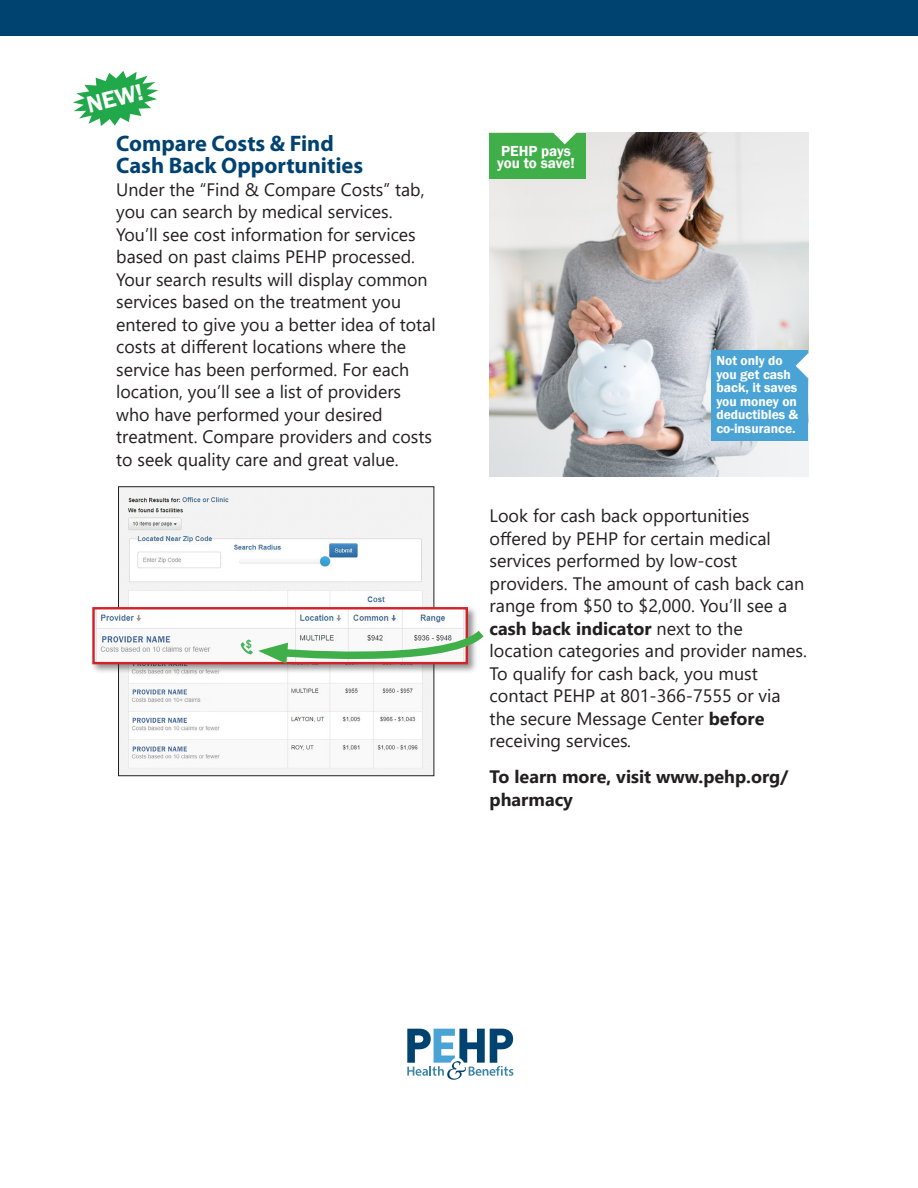
<style>
.page{position:relative;width:918px;height:1188px;background:#fff}
.page>*{position:absolute;margin:0;border:0;box-sizing:border-box;transform-origin:0 0}
.t1{font:600 24.15px "Franklin Gothic";color:#fff}
.t2{font:700 22.5px/22.5px "Myriad Pro";color:#004270}
.t3{font:18px/22.5px "Segoe UI";color:#231f20}
.t4{font:700 18px/22.5px "Segoe UI";color:#231f20}
.t5{font:600 15px/12px "Franklin Gothic";color:#fff}
.t6{font:600 13.5px/13.5px "Franklin Gothic";color:#fff}
.t7{font:700 11.1px "Arial";color:#47b157}
.s1{font-weight:700}
.s2{font-style:italic}
</style>
<div class="page">
<div style="left:0;top:0;width:918px;height:36px;background:#004270"></div>
<img style="left:120px;top:488px;width:312px;height:286px">
<div style="left:118px;top:486px;width:316px;height:290px;border:1px solid #231f20"></div>
<div style="left:90px;top:605px;width:388px;height:69px;background:#231f20;opacity:.5"></div>
<img style="left:95px;top:610px;width:370px;height:51px">
<div style="left:92px;top:607px;width:376px;height:57px;border:2px solid #d1232a"></div>
<img style="left:489px;top:133px;width:319px;height:344px">
<div style="left:489px;top:133px;width:96px;height:46px;background:#40ae49"></div>
<svg style="left:552px;top:132px;width:25px;height:12px"></svg>
<div style="left:712px;top:350px;width:96px;height:91px;background:#4aa3d5"></div>
<svg style="left:796px;top:353px;width:13px;height:25px"></svg>
<svg style="left:407px;top:1029px;width:106px;height:51px"></svg>
<svg style="left:73px;top:71px;width:85px;height:55px"></svg>
<svg style="left:241px;top:623px;width:243px;height:43px"></svg>
<p class="t1" style="left:84px;top:91px;width:59px;rotate:-14deg">NEW!</p>
<p class="t2" style="left:116px;top:131px;width:248px">Compare Costs &amp; Find<br>Cash Back Opportunities</p>
<p class="t3" style="left:116px;top:176px;width:321px">Under the “Find &amp; Compare Costs” tab, you can search by medical services.<br>You’ll see cost information for services based on past claims PEHP processed.<br>Your search results will display common services based on the treatment you entered to give you a better idea of total costs at different locations where the service has been performed. For each location, you’ll see a list of providers who have performed your desired treatment. Compare providers and costs to seek quality care and great value.</p>
<p class="t7" style="left:246px;top:636px;width:8px">$</p>
<p class="t5" style="left:497px;top:146px;width:79px">PEHP pays you to save!</p>
<p class="t6" style="left:716px;top:354px;width:83px">Not only do you get cash back, it saves you money on deductibles &amp; co-insurance.</p>
<p class="t3" style="left:490px;top:503px;width:316px">Look for cash back opportunities offered by PEHP for certain medical services performed by low-cost providers. The amount of cash back can range from $50 to $2,000. You’ll see a</p>
<p class="t3" style="left:490px;top:616px;width:319px"><span class="s1">cash back indicator</span> next to the location categories and provider names.</p>
<p class="t3" style="left:490px;top:661px;width:293px">To qualify for cash back, you must contact PEHP at 801-366-7555 or via the secure Message Center <span class="s1">before </span>receiving services<span class="s2">.</span></p>
<p class="t4" style="left:490px;top:764px;width:300px">To learn more, visit www.pehp.org/ pharmacy</p>
</div>
